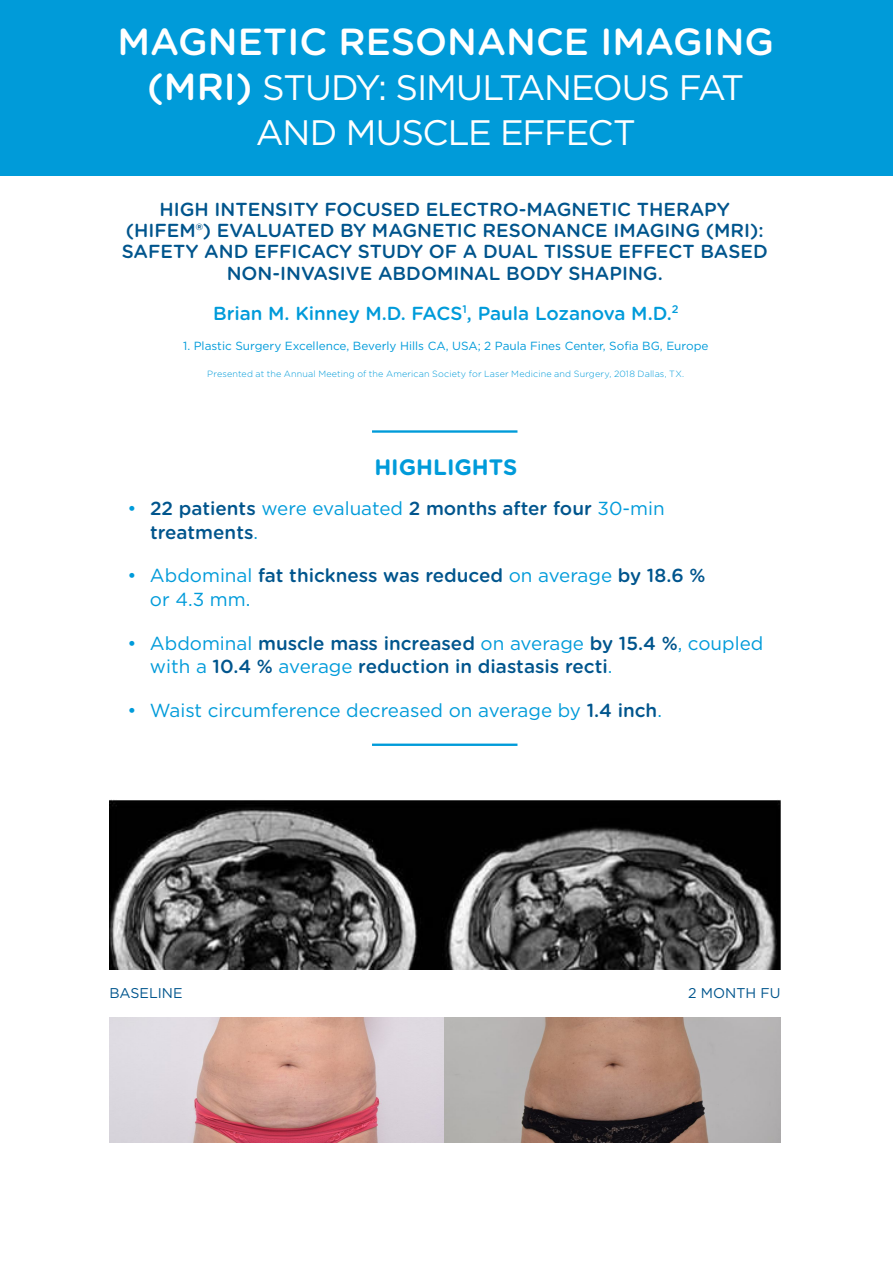
<style>
.page{position:relative;width:893px;height:1263px;background:#fff}
.page>*{position:absolute;margin:0;border:0;box-sizing:border-box;transform-origin:0 0}
.t1{font:500 37.65px "Gotham Rounded";color:#fff}
.t2{font:35.4px/44.8px "Gotham";letter-spacing:-.035em;color:#fff;text-align:center}
.t3{font:700 22.35px "Gotham Rounded";color:#009bda}
.t4{font:500 18.9px/21.1px "Gotham Rounded";color:#00558d;text-align:center}
.t5{font:18.9px "Gotham";color:#009bda}
.t6{font:500 18.9px "Gotham Rounded";color:#009bda}
.t7{font:14.1px "Gotham";color:#00558d}
.t8{font:11.85px "Gotham";color:#009bda}
.t9{font:300 9px "Gotham";letter-spacing:.015em;color:#009bd9}
.s1{font-family:"Gotham Rounded";font-weight:500;font-size:37.65px}
.s2{font-family:"Gotham";font-weight:400;color:#009bda}
.s3{font-family:"Gotham Rounded";font-weight:500;color:#00558d}
</style>
<div class="page">
<img style="left:109px;top:1017px;width:671px;height:125px">
<div style="left:0;top:0;width:893px;height:176px;background:#009bd9"></div>
<img style="left:109px;top:799px;width:671px;height:170px">
<hr style="left:372px;top:430px;width:145px;height:3px;background:#009bd9">
<hr style="left:372px;top:743px;width:145px;height:3px;background:#009bd9">
<h1 class="t1" style="left:118px;top:15px;width:658px">MAGNETIC RESONANCE IMAGING</h1>
<h2 class="t2" style="left:147px;top:64px;width:598px"><span class="s1">(MRI)</span> STUDY: SIMULTANEOUS FAT<br>AND MUSCLE EFFECT</h2>
<p class="t4" style="left:122px;top:198px;width:648px">HIGH INTENSITY FOCUSED ELECTRO-MAGNETIC THERAPY (HIFEM®) EVALUATED BY MAGNETIC RESONANCE IMAGING (MRI):<br>SAFETY AND EFFICACY STUDY OF A DUAL TISSUE EFFECT BASED NON-INVASIVE ABDOMINAL BODY SHAPING.</p>
<p class="t6" style="left:213px;top:299px;width:467px">Brian M. Kinney M.D. FACS<sup>1</sup>, Paula Lozanova M.D.<sup>2</sup></p>
<p class="t8" style="left:183px;top:338px;width:527px">1. Plastic Surgery Excellence, Beverly Hills CA, USA; 2 Paula Fines Center, Sofia BG, Europe</p>
<p class="t9" style="left:207px;top:368px;width:478px">Presented at the Annual Meeting of the American Society for Laser Medicine and Surgery, 2018 Dallas, TX.</p>
<p class="t3" style="left:374px;top:451px;width:144px">HIGHLIGHTS</p>
<p class="t4" style="left:150px;top:496px;width:516px;line-height:23.5px;text-align:left;text-indent:-23px"><span class="s2">•</span> 22 patients <span class="s2">were evaluated</span> 2 months after four <span class="s2">30-min </span>treatments<span class="s2">.</span></p>
<p class="t4" style="left:127px;top:564px;width:579px"><span class="s2">• Abdominal</span> fat thickness was reduced <span class="s2">on average</span> by 18.6 %</p>
<p class="t5" style="left:150px;top:587px;width:102px">or 4.3 mm.</p>
<p class="t5" style="left:127px;top:631px;width:637px">• Abdominal <span class="s3">muscle mass increased</span> on average <span class="s3">by 15.4 %</span>, coupled</p>
<p class="t4" style="left:150px;top:655px;width:464px"><span class="s2">with a</span> 10.4 % <span class="s2">average</span> reduction in diastasis recti<span class="s2">.</span></p>
<p class="t5" style="left:127px;top:698px;width:536px">• Waist circumference decreased on average by <span class="s3">1.4 inch</span>.</p>
<p class="t7" style="left:109px;top:984px;width:75px">BASELINE</p>
<p class="t7" style="left:688px;top:984px;width:94px">2 MONTH FU</p>
</div>
